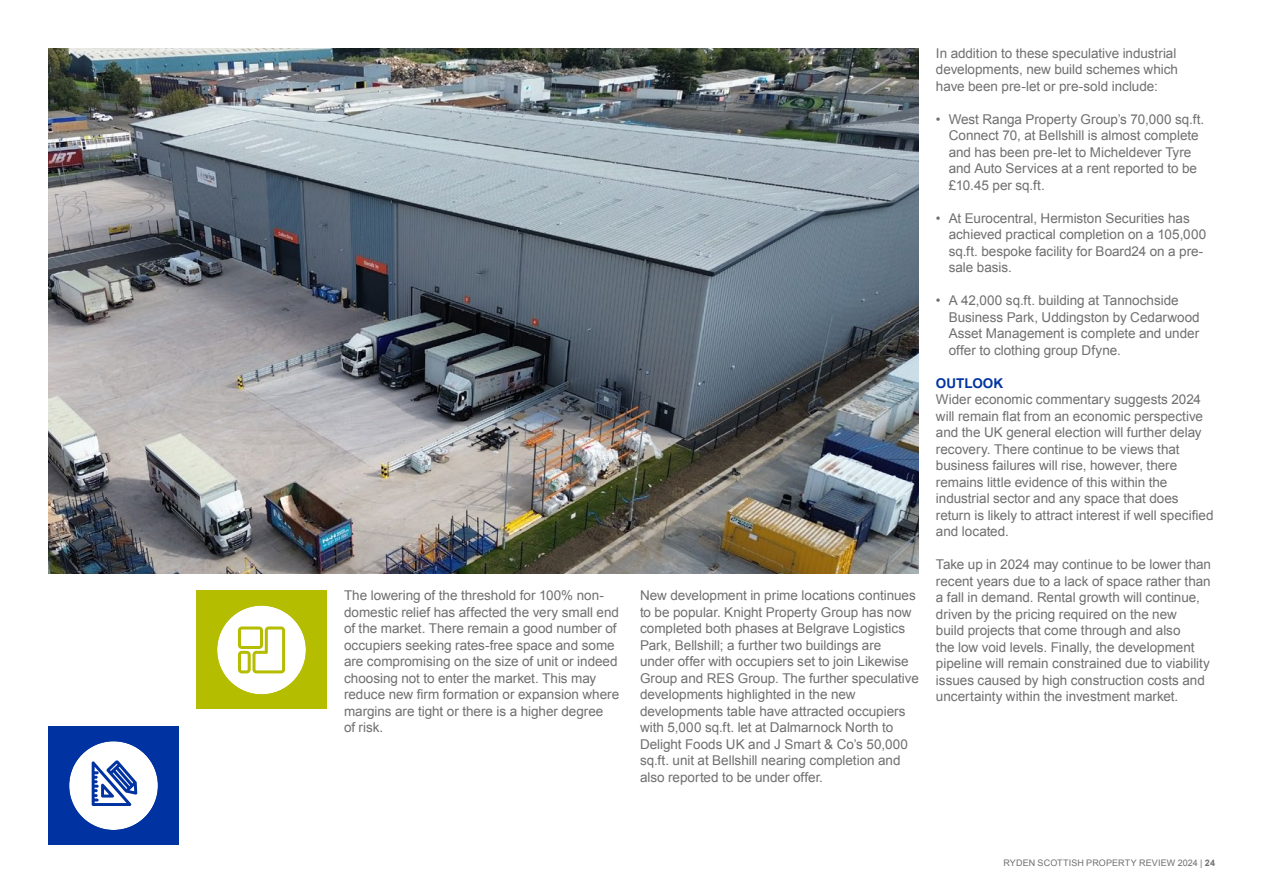
<style>
.page{position:relative;width:1263px;height:893px;background:#fff}
.page>*{position:absolute;margin:0;border:0;box-sizing:border-box;transform-origin:0 0}
.t1{font:13.5px/16.5px "Arial";letter-spacing:-.005em;color:#706f6f}
.t2{font:700 13.5px "Arial";color:#0033a1}
.t3{font:9px "Arial";letter-spacing:.015em;color:#706f6f}
.s1{font-weight:700}
</style>
<div class="page">
<img style="left:48px;top:48px;width:871px;height:526px">
<div style="left:48px;top:726px;width:131px;height:119px;background:#0033a1"></div>
<svg style="left:69px;top:741px;width:89px;height:89px"></svg>
<div style="left:196px;top:591px;width:131px;height:118px;background:#b4bd00"></div>
<svg style="left:217px;top:606px;width:89px;height:88px"></svg>
<p class="t1" style="left:344px;top:588px;width:277px">The lowering of the threshold for 100% non&shy;domestic relief has affected the very small end of the market. There remain a good number of occupiers seeking rates-free space and some are compromising on the size of unit or indeed choosing not to enter the market. This may reduce new firm formation or expansion where margins are tight or there is a higher degree<br>of risk.</p>
<p class="t1" style="left:640px;top:588px;width:280px">New development in prime locations continues to be popular. Knight Property Group has now completed both phases at Belgrave Logistics Park, Bellshill; a further two buildings are under offer with occupiers set to join Likewise Group and RES Group. The further speculative developments highlighted in the new developments table have attracted occupiers with 5,000 sq.ft. let at Dalmarnock North to Delight Foods UK and J Smart &amp; Co’s 50,000 sq.ft. unit at Bellshill nearing completion and also reported to be under offer.</p>
<p class="t1" style="left:936px;top:45px;width:244px">In addition to these speculative industrial developments, new build schemes which have been pre-let or pre-sold include:</p>
<p class="t1" style="left:949px;top:111px;width:257px;text-indent:-13px">• West Ranga Property Group’s 70,000 sq.ft.<br>Connect 70, at Bellshill is almost complete and has been pre-let to Micheldever Tyre and Auto Services at a rent reported to be £10.45 per sq.ft.</p>
<p class="t1" style="left:949px;top:210px;width:259px;text-indent:-13px">• At Eurocentral, Hermiston Securities has achieved practical completion on a 105,000 sq.ft. bespoke facility for Board24 on a pre&shy;sale basis.</p>
<p class="t1" style="left:949px;top:292px;width:252px;text-indent:-13px">• A 42,000 sq.ft. building at Tannochside Business Park, Uddingston by Cedarwood Asset Management is complete and under offer to clothing group Dfyne.</p>
<p class="t2" style="left:936px;top:374px;width:69px">OUTLOOK</p>
<p class="t1" style="left:936px;top:391px;width:279px">Wider economic commentary suggests 2024 will remain flat from an economic perspective and the UK general election will further delay recovery. There continue to be views that business failures will rise, however, there remains little evidence of this within the industrial sector and any space that does return is likely to attract interest if well specified and located.</p>
<p class="t1" style="left:936px;top:556px;width:277px">Take up in 2024 may continue to be lower than recent years due to a lack of space rather than a fall in demand. Rental growth will continue, driven by the pricing required on the new<br>build projects that come through and also<br>the low void levels. Finally, the development pipeline will remain constrained due to viability issues caused by high construction costs and uncertainty within the investment market.</p>
<p class="t3" style="left:1003px;top:856px;width:213px">RYDEN SCOTTISH PROPERTY REVIEW 2024 | <span class="s1">24</span></p>
</div>
